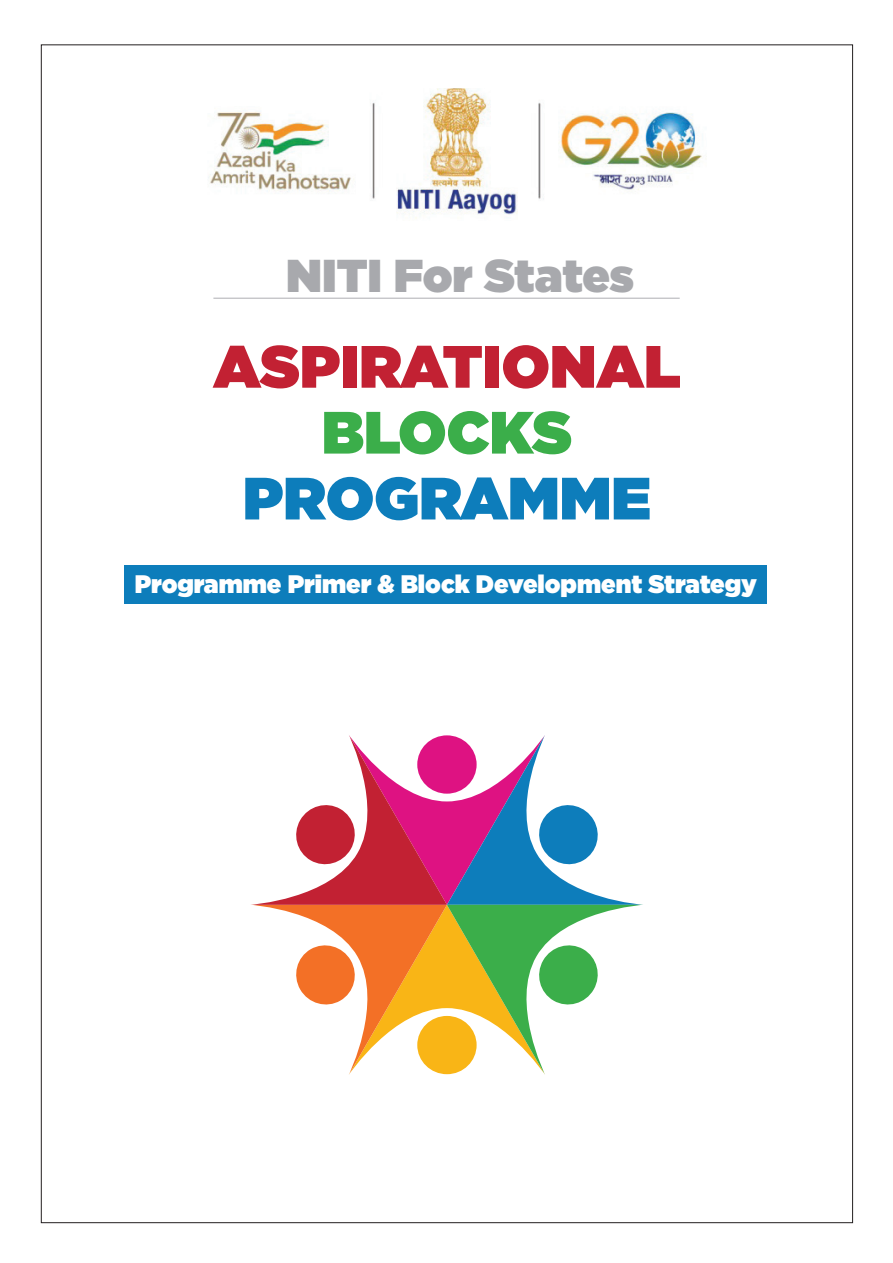
<style>
.page{position:relative;width:893px;height:1263px;background:#fff}
.page>*{position:absolute;margin:0;border:0;box-sizing:border-box;transform-origin:0 0}
.t1{font:900 59.55px "Gotham";color:#c22133}
.t2{font:900 59.55px "Gotham";color:#0d7dbb}
.t3{font:900 59.55px "Gotham";color:#3bae4a}
.t4{font:900 46.05px "Gotham";color:#a8a9ad}
.t5{font:900 25.35px "Gotham";color:#fff;scale:.96 1}
</style>
<div class="page">
<img style="left:208px;top:88px;width:494px;height:131px">
<svg style="left:251px;top:735px;width:392px;height:340px"></svg>
<hr style="left:213px;top:298px;width:467px;height:1px;background:#aeafb3">
<div style="left:125px;top:565px;width:642px;height:39px;background:#0d7dbb"></div>
<h2 class="t4" style="left:286px;top:243px;width:349px">NITI For States</h2>
<h1 class="t1" style="left:213px;top:324px;width:469px">ASPIRATIONAL</h1>
<h1 class="t3" style="left:322px;top:390px;width:252px">BLOCKS</h1>
<h1 class="t2" style="left:243px;top:456px;width:410px">PROGRAMME</h1>
<p class="t5" style="left:135px;top:565px;width:650px">Programme Primer &amp; Block Development Strategy</p>
</div>
